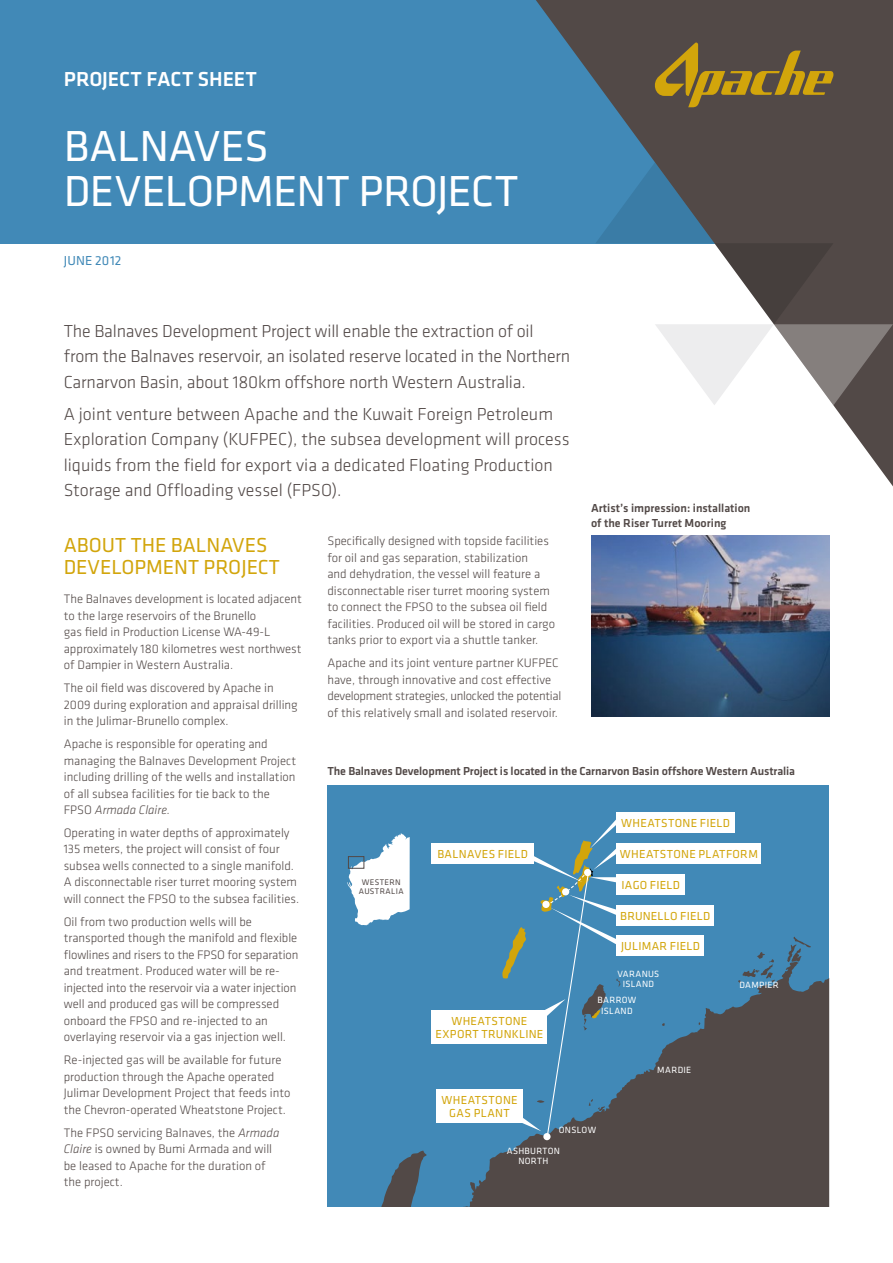
<style>
.page{position:relative;width:893px;height:1263px;background:#fff}
.page>*{position:absolute;margin:0;border:0;box-sizing:border-box;transform-origin:0 0}
.t1{font:45px/45px "Klavika";letter-spacing:-.01em;color:#fff}
.t2{font:21px/22.5px "Klavika";color:#d2a50b}
.t3{font:500 21px "Klavika";letter-spacing:-.005em;color:#fff}
.t4{font:300 18px/25.5px "Klavika";letter-spacing:-.005em;color:#524947}
.t5{font:13.5px "Klavika";color:#4189b7}
.t6{font:300 12.75px/16.5px "Klavika";color:#524947}
.t7{font:500 12px/15px "Klavika";letter-spacing:-.01em;color:#524947}
.t8{font:12px/13.4px "Klavika";letter-spacing:.03em;color:#d2a50b;text-align:center}
.t9{font:9.3px/10.4px "Klavika";letter-spacing:.03em;color:#fff;text-align:center}
.t10{font:8.4px/9.6px "Klavika";color:#524947}
.s1{font-style:italic}
</style>
<div class="page">
<div style="left:327px;top:785px;width:502px;height:464px;background:#4189b7"></div>
<div style="left:0;top:0;width:714px;height:243px;background:#4189b7"></div>
<svg style="left:536px;top:0;width:357px;height:486px"></svg>
<svg style="left:595px;top:162px;width:298px;height:243px"></svg>
<img style="left:591px;top:536px;width:238px;height:180px">
<svg style="left:350px;top:962px;width:479px;height:246px;fill:#524947"></svg>
<svg style="left:662px;top:1022px;width:3px;height:4px"></svg>
<svg style="left:738px;top:952px;width:37px;height:32px"></svg>
<svg style="left:787px;top:936px;width:24px;height:26px"></svg>
<div style="left:432px;top:1010px;width:115px;height:34px;background:#fff"></div>
<div style="left:432px;top:843px;width:102px;height:21px;background:#fff"></div>
<div style="left:616px;top:843px;width:145px;height:20px;background:#fff"></div>
<div style="left:616px;top:936px;width:88px;height:20px;background:#fff"></div>
<div style="left:616px;top:874px;width:69px;height:20px;background:#fff"></div>
<div style="left:616px;top:812px;width:119px;height:21px;background:#fff"></div>
<div style="left:543px;top:1133px;width:8px;height:7px;background:#fff;border-radius:50%"></div>
<div style="left:436px;top:1089px;width:87px;height:33px;background:#fff"></div>
<div style="left:616px;top:905px;width:98px;height:20px;background:#fff"></div>
<svg style="left:502px;top:819px;width:118px;height:317px"></svg>
<svg style="left:347px;top:833px;width:63px;height:92px"></svg>
<div style="left:348px;top:856px;width:16px;height:13px;border:1px solid #524947"></div>
<div style="left:294px;top:1208px;width:548px;height:55px;background:#fff"></div>
<svg style="left:652px;top:42px;width:181px;height:65px;background:#766335"></svg>
<h2 class="t3" style="left:64px;top:65px;width:195px">Project Fact Sheet</h2>
<h1 class="t1" style="left:64px;top:122px;width:456px">BALNAVES<br>DEVELOPMENT PROJECT</h1>
<p class="t5" style="left:64px;top:252px;width:8px">JUNE</p>
<p class="t5" style="left:95px;top:252px;width:28px">2012</p>
<h3 class="t4" style="left:64px;top:318px;width:508px">The Balnaves Development Project will enable the extraction of oil from the Balnaves reservoir, an isolated reserve located in the Northern<br>Carnarvon Basin, about 180km offshore north Western Australia.</h3>
<p class="t4" style="left:64px;top:401px;width:507px">A joint venture between Apache and the Kuwait Foreign Petroleum Exploration Company (KUFPEC), the subsea development will process liquids from the field for export via a dedicated Floating Production Storage and Offloading vessel (FPSO).</p>
<p class="t7" style="left:591px;top:500px;width:161px">Artist’s impression: installation of the Riser Turret Mooring</p>
<h2 class="t2" style="left:64px;top:533px;width:217px">ABOUT THE BALNAVES<br>DEVELOPMENT PROJECT</h2>
<p class="t6" style="left:64px;top:591px;width:240px">The Balnaves development is located adjacent to the large reservoirs of the Brunello<br>gas field in Production License WA-49-L approximately 180 kilometres west northwest of Dampier in Western Australia.</p>
<p class="t6" style="left:64px;top:680px;width:236px">The oil field was discovered by Apache in<br>2009 during exploration and appraisal drilling in the Julimar-Brunello complex.</p>
<p class="t6" style="left:64px;top:735px;width:234px">Apache is responsible for operating and managing the Balnaves Development Project including drilling of the wells and installation of all subsea facilities for tie back to the FPSO <span class="s1">Armada Claire.</span></p>
<p class="t6" style="left:64px;top:824px;width:237px">Operating in water depths of approximately 135 meters, the project will consist of four subsea wells connected to a single manifold.<br>A disconnectable riser turret mooring system will connect the FPSO to the subsea facilities.</p>
<p class="t6" style="left:64px;top:913px;width:236px">Oil from two production wells will be transported though the manifold and flexible flowlines and risers to the FPSO for separation and treatment. Produced water will be re&shy;injected into the reservoir via a water injection well and produced gas will be compressed onboard the FPSO and re-injected to an overlaying reservoir via a gas injection well.</p>
<p class="t6" style="left:64px;top:1051px;width:228px">Re-injected gas will be available for future production through the Apache operated Julimar Development Project that feeds into the Chevron-operated Wheatstone Project.</p>
<p class="t6" style="left:64px;top:1124px;width:217px">The FPSO servicing Balnaves, the <span class="s1">Armada<br>Claire</span> is owned by Bumi Armada and will be leased to Apache for the duration of the project.</p>
<p class="t6" style="left:327px;top:533px;width:229px">Specifically designed with topside facilities for oil and gas separation, stabilization<br>and dehydration, the vessel will feature a disconnectable riser turret mooring system to connect the FPSO to the subsea oil field facilities. Produced oil will be stored in cargo tanks prior to export via a shuttle tanker.</p>
<p class="t6" style="left:327px;top:655px;width:235px">Apache and its joint venture partner KUFPEC have, through innovative and cost effective development strategies, unlocked the potential of this relatively small and isolated reservoir.</p>
<p class="t7" style="left:327px;top:763px;width:469px">The Balnaves Development Project is located in the Carnarvon Basin offshore Western Australia</p>
<p class="t10" style="left:359px;top:877px;width:17px;text-indent:3px">WESTERN<br>AUSTR</p>
<p class="t10" style="left:386px;top:886px;width:19px">ALIA</p>
<p class="t8" style="left:437px;top:847px;width:92px">BALNAVES FIELD</p>
<p class="t8" style="left:435px;top:1014px;width:109px">WHEATSTONE<br>EXPORT TRUNKLINE</p>
<p class="t8" style="left:441px;top:1092px;width:78px">WHEATSTONE<br>GAS PLANT</p>
<p class="t8" style="left:621px;top:816px;width:110px">WHEATSTONE FIELD</p>
<p class="t8" style="left:620px;top:847px;width:140px">WHEATSTONE PLATFORM</p>
<p class="t8" style="left:621px;top:878px;width:60px">IAGO FIELD</p>
<p class="t8" style="left:620px;top:908px;width:90px">BRUNELLO FIELD</p>
<p class="t8" style="left:621px;top:939px;width:79px">JULIMAR FIELD</p>
<p class="t9" style="left:617px;top:968px;width:43px">VARANUS<br>ISLAND</p>
<p class="t9" style="left:597px;top:995px;width:40px">BARROW<br>ISLAND</p>
<p class="t9" style="left:559px;top:1125px;width:39px">ONSLOW</p>
<p class="t9" style="left:657px;top:1065px;width:35px">MARDIE</p>
<p class="t9" style="left:739px;top:979px;width:41px">DAMPIER</p>
<p class="t9" style="left:507px;top:1145px;width:55px">ASHBURTON<br>NORTH</p>
</div>
